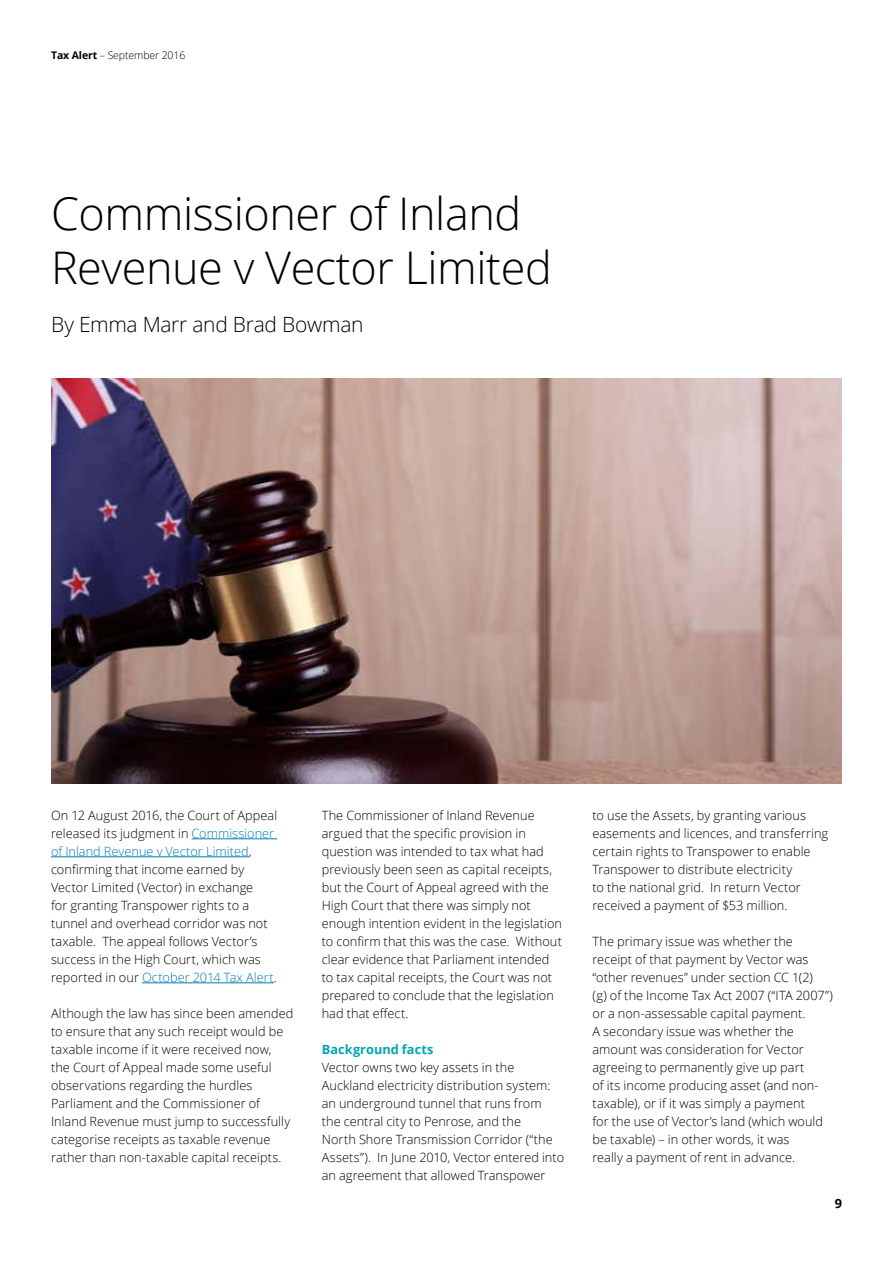
<style>
.page{position:relative;width:893px;height:1263px;background:#fff}
.page>*{position:absolute;margin:0;border:0;box-sizing:border-box;transform-origin:0 0}
.t1{font:300 45px/54px "Open Sans";letter-spacing:-.01em;color:#000}
.t2{font:300 21px "Open Sans";letter-spacing:-.015em;color:#000}
.t3{font:300 12.75px/18px "Open Sans";letter-spacing:.005em;color:#000}
.t4{font:700 12.75px "Open Sans";letter-spacing:.005em;color:#00a5b8}
.t5{font:700 12.75px "Open Sans";color:#000}
.t6{font:300 10.5px "Open Sans";letter-spacing:-.01em;color:#000}
.s1{font-weight:700}
.s2{color:#007db6}
</style>
<div class="page">
<hr style="left:192px;top:838px;width:85px;height:1px;background:#007db6">
<hr style="left:51px;top:856px;width:198px;height:1px;background:#007db6">
<hr style="left:142px;top:982px;width:132px;height:1px;background:#007db6">
<img style="left:51px;top:378px;width:791px;height:405px">
<p class="t6" style="left:51px;top:48px;width:136px"><span class="s1">Tax Alert</span> – September 2016</p>
<h1 class="t1" style="left:51px;top:185px;width:502px">Commissioner of Inland<br>Revenue v Vector Limited</h1>
<h2 class="t2" style="left:51px;top:310px;width:314px">By Emma Marr and Brad Bowman</h2>
<p class="t3" style="left:51px;top:806px;width:228px">On 12 August 2016, the Court of Appeal released its judgment in <span class="s2">Commissioner of Inland Revenue v Vector Limited</span>, confirming that income earned by Vector Limited (Vector) in exchange<br>for granting Transpower rights to a tunnel and overhead corridor was not taxable. The appeal follows Vector’s success in the High Court, which was reported in our <span class="s2">October 2014 Tax Alert</span>.</p>
<p class="t3" style="left:51px;top:1004px;width:244px">Although the law has since been amended to ensure that any such receipt would be taxable income if it were received now, the Court of Appeal made some useful observations regarding the hurdles Parliament and the Commissioner of Inland Revenue must jump to successfully categorise receipts as taxable revenue rather than non-taxable capital receipts.</p>
<p class="t3" style="left:322px;top:806px;width:242px">The Commissioner of Inland Revenue argued that the specific provision in question was intended to tax what had previously been seen as capital receipts, but the Court of Appeal agreed with the High Court that there was simply not enough intention evident in the legislation to confirm that this was the case. Without clear evidence that Parliament intended to tax capital receipts, the Court was not prepared to conclude that the legislation had that effect.</p>
<p class="t4" style="left:322px;top:1040px;width:113px">Background facts</p>
<p class="t3" style="left:322px;top:1058px;width:244px">Vector owns two key assets in the Auckland electricity distribution system: an underground tunnel that runs from<br>the central city to Penrose, and the<br>North Shore Transmission Corridor (“the Assets”). In June 2010, Vector entered into an agreement that allowed Transpower</p>
<p class="t3" style="left:592px;top:806px;width:237px">to use the Assets, by granting various easements and licences, and transferring certain rights to Transpower to enable Transpower to distribute electricity<br>to the national grid. In return Vector received a payment of $53 million.</p>
<p class="t3" style="left:592px;top:932px;width:242px">The primary issue was whether the receipt of that payment by Vector was “other revenues” under section CC 1(2)<br>(g) of the Income Tax Act 2007 (“ITA 2007”) or a non-assessable capital payment.<br>A secondary issue was whether the amount was consideration for Vector agreeing to permanently give up part<br>of its income producing asset (and non&shy;taxable), or if it was simply a payment<br>for the use of Vector’s land (which would be taxable) – in other words, it was<br>really a payment of rent in advance.</p>
<p class="t5" style="left:835px;top:1195px;width:9px">9</p>
</div>
